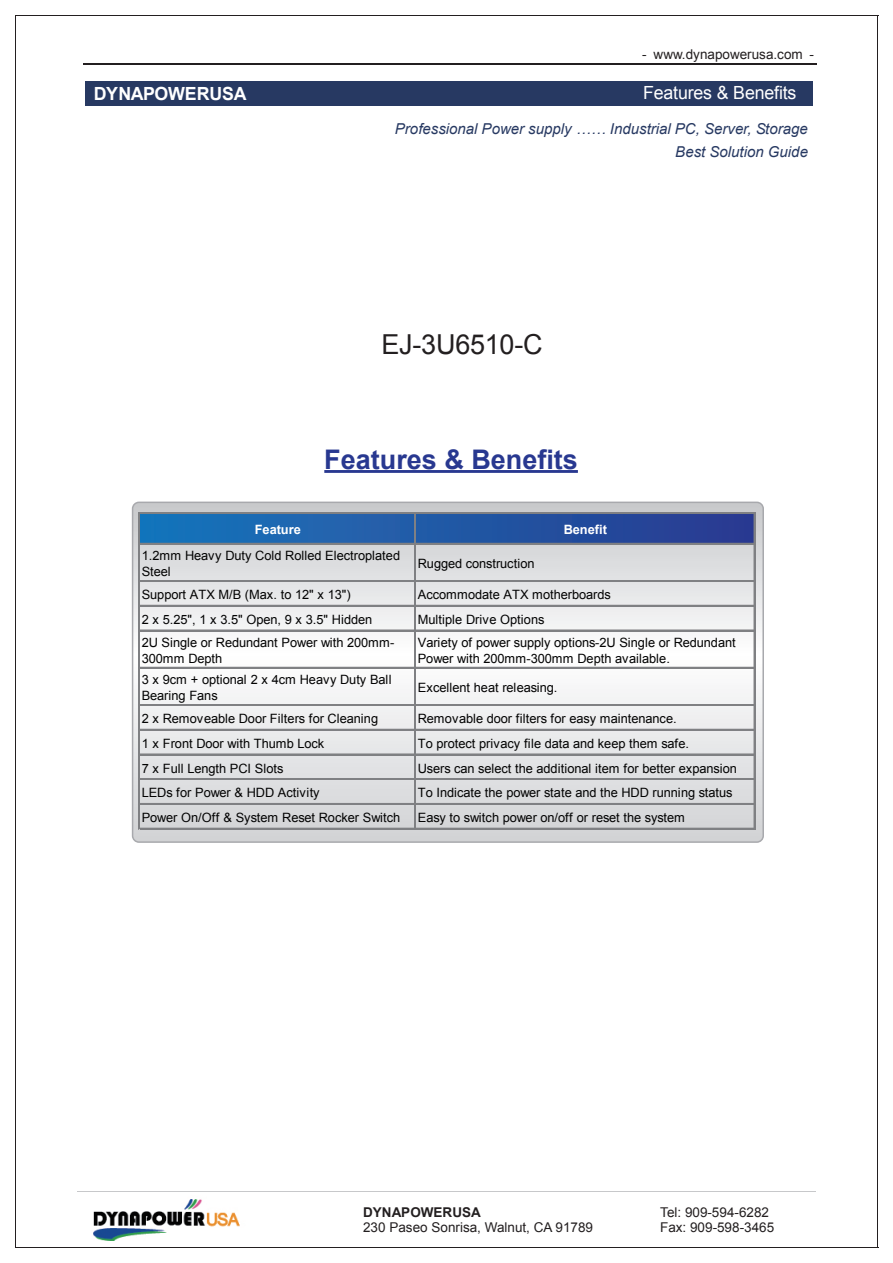
<style>
.page{position:relative;width:893px;height:1263px;background:#fff}
.page>*{position:absolute;margin:0;border:0;box-sizing:border-box;transform-origin:0 0}
.t1{font:27.45px "Arial";letter-spacing:-.01em;color:#231f20}
.t2{font:700 27px "Arial";color:#283890}
.t3{font:18.15px "Arial";letter-spacing:-.01em;color:#fff}
.t4{font:700 18.15px "Arial";letter-spacing:-.02em;color:#fff}
.t5{font:italic 15px/23.4px "Arial";color:#273962;text-align:right}
.t6{font:13.5px/15.5px "Arial";color:#231f20}
.t7{font:700 13.5px "Arial";color:#231f20}
.t8{font:12.75px/15.9px "Arial";letter-spacing:-.01em;color:#030303}
.t9{font:700 12.75px "Arial";letter-spacing:-.005em;color:#fff}
</style>
<div class="page">
<hr style="left:83px;top:64px;width:733px;height:1px;background:#231f20">
<div style="left:86px;top:81px;width:727px;height:25px;background:#273962"></div>
<hr style="left:77px;top:1192px;width:738px;height:1px;background:#c7c8ca">
<img style="left:93px;top:1199px;width:147px;height:42px">
<hr style="left:15px;top:15px;width:1px;height:1232px;background:#231f20">
<hr style="left:877px;top:15px;width:1px;height:1232px;background:#231f20">
<hr style="left:15px;top:1247px;width:863px;height:1px;background:#231f20">
<hr style="left:15px;top:15px;width:863px;height:1px;background:#231f20">
<svg style="left:135px;top:502px;width:626px;height:338px"></svg>
<div style="left:132px;top:502px;width:632px;height:341px;border:2px solid #a8a9ad;border-radius:6px"></div>
<div style="left:139px;top:512px;width:616px;height:31px;background:linear-gradient(to right,#1776bc,#2a3a8f)"></div>
<hr style="left:324px;top:470px;width:254px;height:3px;background:#283890">
<hr style="left:139px;top:512px;width:1px;height:317px;background:#7f8083">
<hr style="left:414px;top:514px;width:1px;height:315px;background:#7f8083">
<hr style="left:415px;top:514px;width:1px;height:315px;background:#7f8083">
<hr style="left:754px;top:514px;width:1px;height:315px;background:#7f8083">
<hr style="left:140px;top:512px;width:615px;height:2px;background:#7f8083">
<hr style="left:140px;top:543px;width:615px;height:1px;background:#7f8083">
<hr style="left:140px;top:580px;width:615px;height:2px;background:#7f8083">
<hr style="left:140px;top:605px;width:615px;height:1px;background:#7f8083">
<hr style="left:140px;top:630px;width:615px;height:1px;background:#7f8083">
<hr style="left:140px;top:667px;width:615px;height:1px;background:#7f8083">
<hr style="left:140px;top:704px;width:615px;height:2px;background:#7f8083">
<hr style="left:140px;top:729px;width:615px;height:1px;background:#7f8083">
<hr style="left:140px;top:754px;width:615px;height:1px;background:#7f8083">
<hr style="left:140px;top:778px;width:615px;height:1px;background:#7f8083">
<hr style="left:140px;top:779px;width:615px;height:1px;background:#7f8083">
<hr style="left:140px;top:803px;width:615px;height:2px;background:#7f8083">
<hr style="left:140px;top:828px;width:615px;height:1px;background:#7f8083">
<p class="t6" style="left:642px;top:47px;width:173px">- www.dynapowerusa.com -</p>
<h3 class="t4" style="left:94px;top:82px;width:155px">DYNAPOWERUSA</h3>
<h3 class="t3" style="left:643px;top:81px;width:155px">Features &amp; Benefits</h3>
<p class="t5" style="left:395px;top:117px;width:415px">Professional Power supply …… Industrial PC, Server, Storage<br>Best Solution Guide</p>
<h1 class="t1" style="left:382px;top:327px;width:163px">EJ-3U6510-C</h1>
<h2 class="t2" style="left:324px;top:441px;width:255px">Features &amp; Benefits</h2>
<p class="t9" style="left:255px;top:521px;width:48px">Feature</p>
<p class="t9" style="left:564px;top:521px;width:45px">Benefit</p>
<p class="t8" style="left:142px;top:548px;width:260px">1.2mm Heavy Duty Cold Rolled Electroplated<br>Steel</p>
<p class="t8" style="left:418px;top:556px;width:118px">Rugged construction</p>
<p class="t8" style="left:142px;top:587px;width:211px">Support ATX M/B (Max. to 12" x 13")</p>
<p class="t8" style="left:418px;top:587px;width:194px">Accommodate ATX motherboards</p>
<p class="t8" style="left:142px;top:612px;width:232px">2 x 5.25", 1 x 3.5" Open, 9 x 3.5" Hidden</p>
<p class="t8" style="left:418px;top:612px;width:128px">Multiple Drive Options</p>
<p class="t8" style="left:142px;top:635px;width:254px">2U Single or Redundant Power with 200mm-<br>300mm Depth</p>
<p class="t8" style="left:418px;top:635px;width:319px">Variety of power supply options-2U Single or Redundant<br>Power with 200mm-300mm Depth available.</p>
<p class="t8" style="left:142px;top:672px;width:251px">3 x 9cm + optional 2 x 4cm Heavy Duty Ball<br>Bearing Fans</p>
<p class="t8" style="left:418px;top:680px;width:141px">Excellent heat releasing.</p>
<p class="t8" style="left:142px;top:711px;width:238px">2 x Removeable Door Filters for Cleaning</p>
<p class="t8" style="left:418px;top:711px;width:260px">Removable door filters for easy maintenance.</p>
<p class="t8" style="left:142px;top:736px;width:184px">1 x Front Door with Thumb Lock</p>
<p class="t8" style="left:418px;top:736px;width:273px">To protect privacy file data and keep them safe.</p>
<p class="t8" style="left:142px;top:760px;width:143px">7 x Full Length PCI Slots</p>
<p class="t8" style="left:418px;top:760px;width:321px">Users can select the additional item for better expansion</p>
<p class="t8" style="left:142px;top:785px;width:180px">LEDs for Power &amp; HDD Activity</p>
<p class="t8" style="left:418px;top:785px;width:316px">To Indicate the power state and the HDD running status</p>
<p class="t8" style="left:142px;top:810px;width:260px">Power On/Off &amp; System Reset Rocker Switch</p>
<p class="t8" style="left:418px;top:810px;width:269px">Easy to switch power on/off or reset the system</p>
<p class="t7" style="left:363px;top:1203px;width:119px">DYNAPOWERUSA</p>
<p class="t6" style="left:363px;top:1220px;width:231px">230 Paseo Sonrisa, Walnut, CA 91789</p>
<p class="t6" style="left:660px;top:1204px;width:115px">Tel: 909-594-6282<br>Fax: 909-598-3465</p>
</div>
